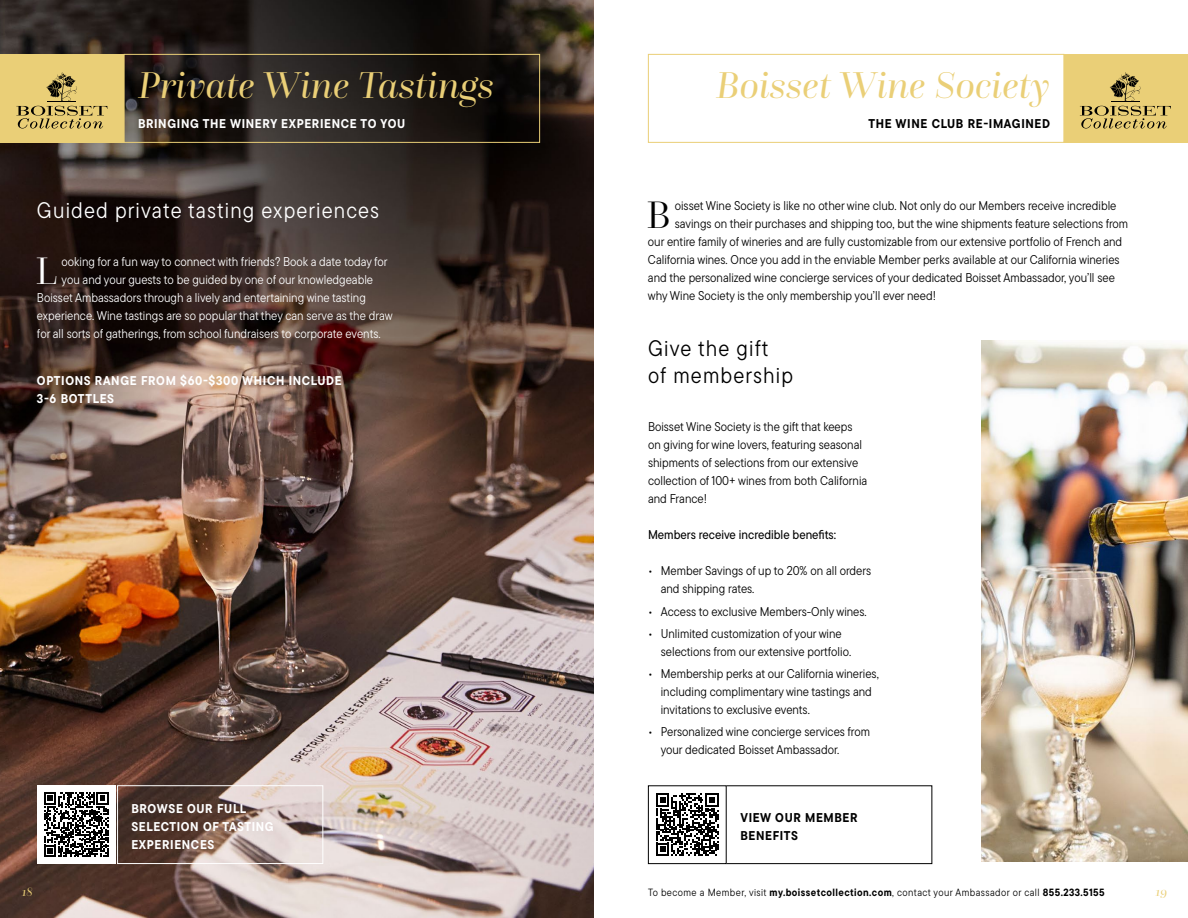
<style>
.page{position:relative;width:1188px;height:918px;background:#fff}
.page>*{position:absolute;margin:0;border:0;box-sizing:border-box;transform-origin:0 0}
.t1{font:300 40.05px "Questa Grande";color:#fff}
.t2{font:300 40.05px "Questa Grande";color:#000}
.t3{font:italic 39px "Questa Grande";color:#eacf77}
.t4{font:22.5px "TT Commons Pro Cmd";letter-spacing:.05em;color:#fff}
.t5{font:22.5px/27px "TT Commons Pro Cmd";letter-spacing:.05em;color:#000}
.t6{font:12.75px/18px "TT Commons Pro Cmd";color:#000}
.t7{font:12.75px "TT Commons Pro Cmd";color:#fff}
.t8{font:700 12.75px/18px "TT Commons Pro Cmd";letter-spacing:.05em;color:#fff}
.t9{font:700 12.75px/18px "TT Commons Pro Cmd";letter-spacing:.05em;color:#000}
.t10{font:500 12.75px "TT Commons Pro Cmd";color:#000}
.t11{font:italic 12.75px "Questa Grande";color:#eacf77}
.t12{font:10.5px "TT Commons Pro Cmd";letter-spacing:.04em;color:#000}
.s1{font-weight:700}
</style>
<div class="page">
<img style="left:0;top:0;width:594px;height:918px">
<img style="left:981px;top:340px;width:207px;height:521px">
<div style="left:1064px;top:54px;width:124px;height:89px;background:#eacf77"></div>
<svg style="left:1080px;top:72px;width:91px;height:57px"></svg>
<div style="left:0;top:54px;width:124px;height:89px;background:#eacf77"></div>
<svg style="left:16px;top:72px;width:91px;height:57px"></svg>
<div style="left:124px;top:54px;width:416px;height:89px;border:1px solid #eacf77"></div>
<div style="left:37px;top:785px;width:79px;height:79px;background:#fff"></div>
<svg style="left:44px;top:792px;width:65px;height:65px"></svg>
<div style="left:117px;top:785px;width:206px;height:79px;border:1px solid #fff"></div>
<div style="left:648px;top:54px;width:416px;height:89px;border:1px solid #eacf77"></div>
<svg style="left:656px;top:793px;width:63px;height:63px"></svg>
<div style="left:648px;top:785px;width:79px;height:79px;border:1px solid #000"></div>
<div style="left:726px;top:785px;width:206px;height:79px;border:1px solid #000"></div>
<h2 class="t3" style="left:138px;top:61px;width:358px">Private Wine Tastings</h2>
<p class="t8" style="left:138px;top:115px;width:269px">BRINGING THE WINERY EXPERIENCE TO YOU</p>
<h3 class="t4" style="left:37px;top:194px;width:344px">Guided private tasting experiences</h3>
<h1 class="t1" style="left:35px;top:247px;width:24px">L</h1>
<p class="t7" style="left:62px;top:252px;width:327px">ooking for a fun way to connect with friends? Book a date today for</p>
<p class="t7" style="left:62px;top:270px;width:313px">you and your guests to be guided by one of our knowledgeable</p>
<p class="t7" style="left:37px;top:288px;width:330px">Boisset Ambassadors through a lively and entertaining wine tasting</p>
<p class="t7" style="left:37px;top:306px;width:357px">experience. Wine tastings are so popular that they can serve as the draw</p>
<p class="t7" style="left:37px;top:324px;width:345px">for all sorts of gatherings, from school fundraisers to corporate events.</p>
<p class="t8" style="left:37px;top:372px;width:306px">OPTIONS RANGE FROM $60-$300 WHICH INCLUDE<br>3-6 BOTTLES</p>
<p class="t8" style="left:131px;top:799px;width:144px">BROWSE OUR FULL<br>SELECTION OF TASTING<br>EXPERIENCES</p>
<h2 class="t3" style="left:716px;top:61px;width:335px">Boisset Wine Society</h2>
<p class="t9" style="left:869px;top:115px;width:183px">THE WINE CLUB RE-IMAGINED</p>
<h1 class="t2" style="left:646px;top:191px;width:26px">B</h1>
<p class="t6" style="left:675px;top:196px;width:443px">oisset Wine Society is like no other wine club. Not only do our Members receive incredible</p>
<p class="t6" style="left:675px;top:214px;width:455px">savings on their purchases and shipping too, but the wine shipments feature selections from</p>
<p class="t6" style="left:648px;top:232px;width:476px">our entire family of wineries and are fully customizable from our extensive portfolio of French and</p>
<p class="t6" style="left:648px;top:250px;width:473px">California wines. Once you add in the enviable Member perks available at our California wineries</p>
<p class="t6" style="left:648px;top:268px;width:468px">and the personalized wine concierge services of your dedicated Boisset Ambassador, you’ll see</p>
<p class="t6" style="left:648px;top:286px;width:290px">why Wine Society is the only membership you’ll ever need!</p>
<h3 class="t5" style="left:648px;top:335px;width:147px">Give the gift<br>of membership</h3>
<p class="t6" style="left:648px;top:418px;width:221px">Boisset Wine Society is the gift that keeps on giving for wine lovers, featuring seasonal shipments of selections from our extensive collection of 100+ wines from both California and France!</p>
<p class="t10" style="left:648px;top:526px;width:190px">Members receive incredible benefits:</p>
<p class="t6" style="left:661px;top:562px;width:212px;text-indent:-13px">• Member Savings of up to 20% on all orders and shipping rates.</p>
<p class="t6" style="left:648px;top:602px;width:220px">• Access to exclusive Members-Only wines.</p>
<p class="t6" style="left:661px;top:624px;width:192px;text-indent:-13px">• Unlimited customization of your wine selections from our extensive portfolio.</p>
<p class="t6" style="left:661px;top:665px;width:220px;text-indent:-13px">• Membership perks at our California wineries, including complimentary wine tastings and invitations to exclusive events.</p>
<p class="t6" style="left:661px;top:723px;width:211px;text-indent:-13px">• Personalized wine concierge services from your dedicated Boisset Ambassador.</p>
<p class="t9" style="left:740px;top:809px;width:119px">VIEW OUR MEMBER<br>BENEFITS</p>
<p class="t11" style="left:22px;top:884px;width:13px">18</p>
<p class="t12" style="left:648px;top:885px;width:458px">To become a Member, visit <span class="s1">my.boissetcollection.com</span>, contact your Ambassador or call <span class="s1">855.233.5155</span></p>
<p class="t11" style="left:1155px;top:884px;width:13px">19</p>
</div>
